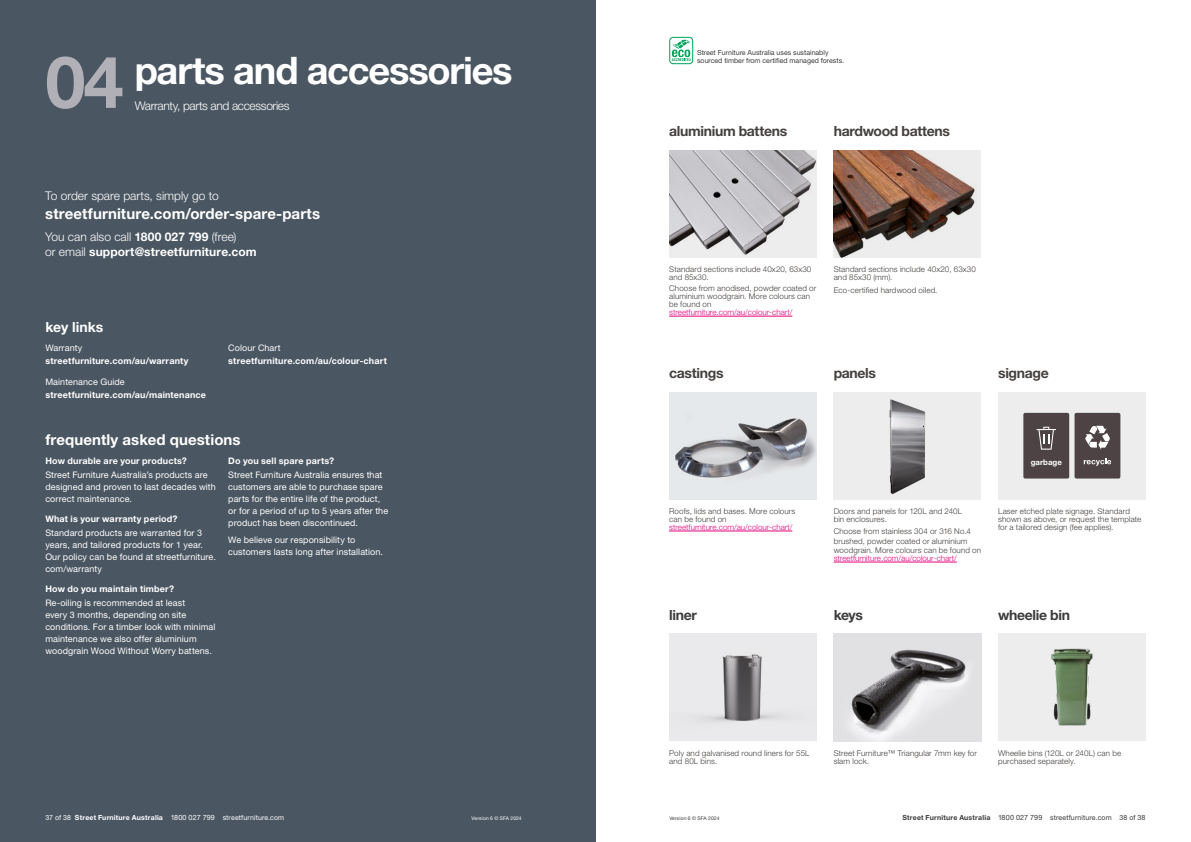
<style>
.page{position:relative;width:1191px;height:842px;background:#fff}
.page>*{position:absolute;margin:0;border:0;box-sizing:border-box;transform-origin:0 0}
.t1{font:700 38px "Helvetica Neue LT Pro";letter-spacing:-.03em;color:#fff}
.t2{font:700 15px "Helvetica Neue LT Pro";letter-spacing:.01em;color:#fff}
.t3{font:700 14px "Helvetica Neue LT Pro";letter-spacing:-.025em;color:#44403e}
.t4{font:700 14px "Helvetica Neue LT Pro";letter-spacing:-.025em;color:#3c3c3c}
.t5{font:700 14px "Helvetica Neue LT Pro";letter-spacing:-.005em;color:#fff}
.t6{font:700 12px/15px "Helvetica Neue LT Pro";letter-spacing:.01em;color:#fff}
.t7{font:300 12px "Helvetica Neue LT Pro";color:#fff}
.t8{font:300 12px "Helvetica Neue LT Pro";letter-spacing:-.025em;color:#fff}
.t9{font:9px/12px "Helvetica Neue LT Pro";letter-spacing:.01em;color:#fff}
.t10{font:700 9px "Helvetica Neue LT Pro";letter-spacing:.02em;color:#fff}
.t11{font:300 8px/8px "Helvetica Neue LT Pro";letter-spacing:.015em;color:#44403e}
.t12{font:300 8px "Helvetica Neue LT Pro";color:#e6007d}
.t13{font:700 7.9px "Helvetica Neue LT Pro";color:#fff}
.t14{font:7px/8.4px "Helvetica Neue LT Pro";color:#3c3c3c}
.t15{font:7px "Helvetica Neue LT Pro";letter-spacing:.02em;color:#fff}
.t16{font:700 7px "Helvetica Neue LT Pro";letter-spacing:.03em;color:#3c3c3c}
.t17{font:5px "Helvetica Neue LT Pro";letter-spacing:.02em;color:#fff}
.t18{font:5px "Helvetica Neue LT Pro";letter-spacing:.02em;color:#3c3c3c}
.s1{font-size:72px;color:#b1b0b6}
.s2{font-weight:300}
.s3{font-weight:700}
.s4{font-size:7.2px}
.s5{font-weight:400;font-size:7.2px}
.s6{font-weight:400}
</style>
<div class="page">
<div style="left:0;top:0;width:595px;height:842px;background:#4a5661"></div>
<div style="left:998px;top:392px;width:147px;height:107px;background:#ededed"></div>
<hr style="left:669px;top:316px;width:123px;height:1px;background:#e6007d">
<hr style="left:669px;top:531px;width:123px;height:1px;background:#e6007d">
<hr style="left:833px;top:562px;width:124px;height:1px;background:#e6007d">
<svg style="left:669px;top:37px;width:24px;height:27px"></svg>
<img style="left:833px;top:634px;width:148px;height:107px">
<div style="left:998px;top:634px;width:147px;height:107px;background:#ededed"></div>
<img style="left:669px;top:634px;width:147px;height:107px">
<img style="left:669px;top:392px;width:147px;height:107px">
<img style="left:669px;top:150px;width:147px;height:108px">
<img style="left:833px;top:150px;width:148px;height:108px">
<div style="left:833px;top:392px;width:148px;height:107px;background:#ededed"></div>
<img style="left:889px;top:399px;width:37px;height:95px">
<img style="left:1037px;top:633px;width:69px;height:93px">
<div style="left:1023px;top:413px;width:46px;height:65px;background:#4d4244;border-radius:2px"></div>
<div style="left:1074px;top:413px;width:46px;height:65px;background:#4d4244;border-radius:2px"></div>
<svg style="left:1036px;top:427px;width:20px;height:23px"></svg>
<svg style="left:1083px;top:458px;width:28px;height:8px"></svg>
<svg style="left:1085px;top:425px;width:25px;height:25px"></svg>
<h1 class="t1" style="left:45px;top:47px;width:469px"><span class="s1">04</span> parts and accessories</h1>
<h3 class="t8" style="left:135px;top:98px;width:156px">Warranty, parts and accessories</h3>
<h3 class="t7" style="left:45px;top:188px;width:175px">To order spare parts, simply go to</h3>
<h2 class="t2" style="left:45px;top:204px;width:276px">streetfurniture.com/order-spare-parts</h2>
<h3 class="t6" style="left:45px;top:229px;width:213px"><span class="s2">You can also call</span> 1800 027 799 <span class="s2">(free)<br>or email</span> support@streetfurniture.com</h3>
<h3 class="t5" style="left:45px;top:318px;width:59px">key links</h3>
<p class="t9" style="left:45px;top:341px;width:38px">Warranty</p>
<p class="t10" style="left:45px;top:355px;width:145px">streetfurniture.com/au/warranty</p>
<p class="t9" style="left:45px;top:375px;width:81px">Maintenance Guide</p>
<p class="t10" style="left:45px;top:389px;width:162px">streetfurniture.com/au/maintenance</p>
<p class="t9" style="left:228px;top:341px;width:54px">Colour Chart</p>
<p class="t10" style="left:228px;top:355px;width:160px">streetfurniture.com/au/colour-chart</p>
<h2 class="t2" style="left:45px;top:431px;width:197px">frequently asked questions</h2>
<p class="t10" style="left:45px;top:456px;width:143px">How durable are your products?</p>
<p class="t9" style="left:45px;top:468px;width:172px">Street Furniture Australia’s products are designed and proven to last decades with correct maintenance.</p>
<p class="t10" style="left:45px;top:513px;width:133px">What is your warranty period?</p>
<p class="t9" style="left:45px;top:526px;width:172px">Standard products are warranted for 3 years, and tailored products for 1 year.<br>Our policy can be found at streetfurniture. com/warranty</p>
<p class="t10" style="left:45px;top:583px;width:130px">How do you maintain timber?</p>
<p class="t9" style="left:45px;top:596px;width:172px">Re-oiling is recommended at least<br>every 3 months, depending on site conditions. For a timber look with minimal maintenance we also offer aluminium woodgrain Wood Without Worry battens.</p>
<p class="t10" style="left:228px;top:456px;width:108px">Do you sell spare parts?</p>
<p class="t9" style="left:228px;top:468px;width:161px">Street Furniture Australia ensures that customers are able to purchase spare parts for the entire life of the product, or for a period of up to 5 years after the product has been discontinued.</p>
<p class="t9" style="left:228px;top:534px;width:156px">We believe our responsibility to customers lasts long after installation.</p>
<p class="t14" style="left:697px;top:48px;width:148px">Street Furniture Australia uses sustainably sourced timber from certified managed forests.</p>
<h3 class="t3" style="left:669px;top:123px;width:119px">aluminium battens</h3>
<h3 class="t3" style="left:833px;top:123px;width:118px">hardwood battens</h3>
<p class="t11" style="left:669px;top:265px;width:144px">Standard sections include 40x20, 63x30 and 85x30.</p>
<p class="t11" style="left:669px;top:284px;width:149px">Choose from anodised, powder coated or aluminium woodgrain. More colours can be found on</p>
<p class="t12" style="left:669px;top:308px;width:125px">streetfurniture.com/au/colour-chart/</p>
<p class="t11" style="left:833px;top:265px;width:144px">Standard sections include 40x20, 63x30 and 85x30 (mm).</p>
<p class="t11" style="left:833px;top:286px;width:105px">Eco-certified hardwood oiled.</p>
<h3 class="t3" style="left:669px;top:364px;width:56px">castings</h3>
<h3 class="t3" style="left:833px;top:364px;width:44px">panels</h3>
<h3 class="t3" style="left:998px;top:364px;width:52px">signage</h3>
<p class="t11" style="left:669px;top:507px;width:128px">Roofs, lids and bases. More colours can be found on</p>
<p class="t12" style="left:669px;top:522px;width:125px">streetfurniture.com/au/colour-chart/</p>
<h3 class="t4" style="left:669px;top:606px;width:29px">liner</h3>
<p class="t11" style="left:833px;top:507px;width:130px">Doors and panels for 120L and 240L bin enclosures.</p>
<p class="t11" style="left:833px;top:527px;width:149px;line-height:9.4px">Choose from stainless 304 or 316 No.4 brushed, powder coated or aluminium woodgrain. More colours can be found on</p>
<p class="t12" style="left:833px;top:553px;width:125px">streetfurniture.com/au/colour-chart/</p>
<p class="t13" style="left:1030px;top:457px;width:33px">garbage</p>
<p class="t11" style="left:998px;top:507px;width:145px">Laser etched plate signage. Standard shown as above, or request the template for a tailored design (fee applies).</p>
<h3 class="t4" style="left:833px;top:606px;width:31px">keys</h3>
<h3 class="t4" style="left:998px;top:606px;width:73px">wheelie bin</h3>
<p class="t11" style="left:669px;top:749px;width:142px">Poly and galvanised round liners for 55L and 80L bins.</p>
<p class="t11" style="left:833px;top:749px;width:145px">Street Furniture™ Triangular 7mm key for slam lock.</p>
<p class="t11" style="left:998px;top:749px;width:125px">Wheelie bins (120L or 240L) can be purchased separately.</p>
<p class="t15" style="left:45px;top:813px;width:240px">37 of 38 <span class="s3">Street Furniture Australia</span> <span class="s4">1800 027 799</span> streetfurniture.com</p>
<p class="t17" style="left:471px;top:815px;width:52px">Version 6 © SFA 2024</p>
<p class="t18" style="left:669px;top:815px;width:52px">Version 6 © SFA 2024</p>
<p class="t16" style="left:902px;top:813px;width:245px">Street Furniture Australia <span class="s5">1800 027 799</span> <span class="s6">streetfurniture.com 38 of</span> <span class="s5">38</span></p>
</div>
